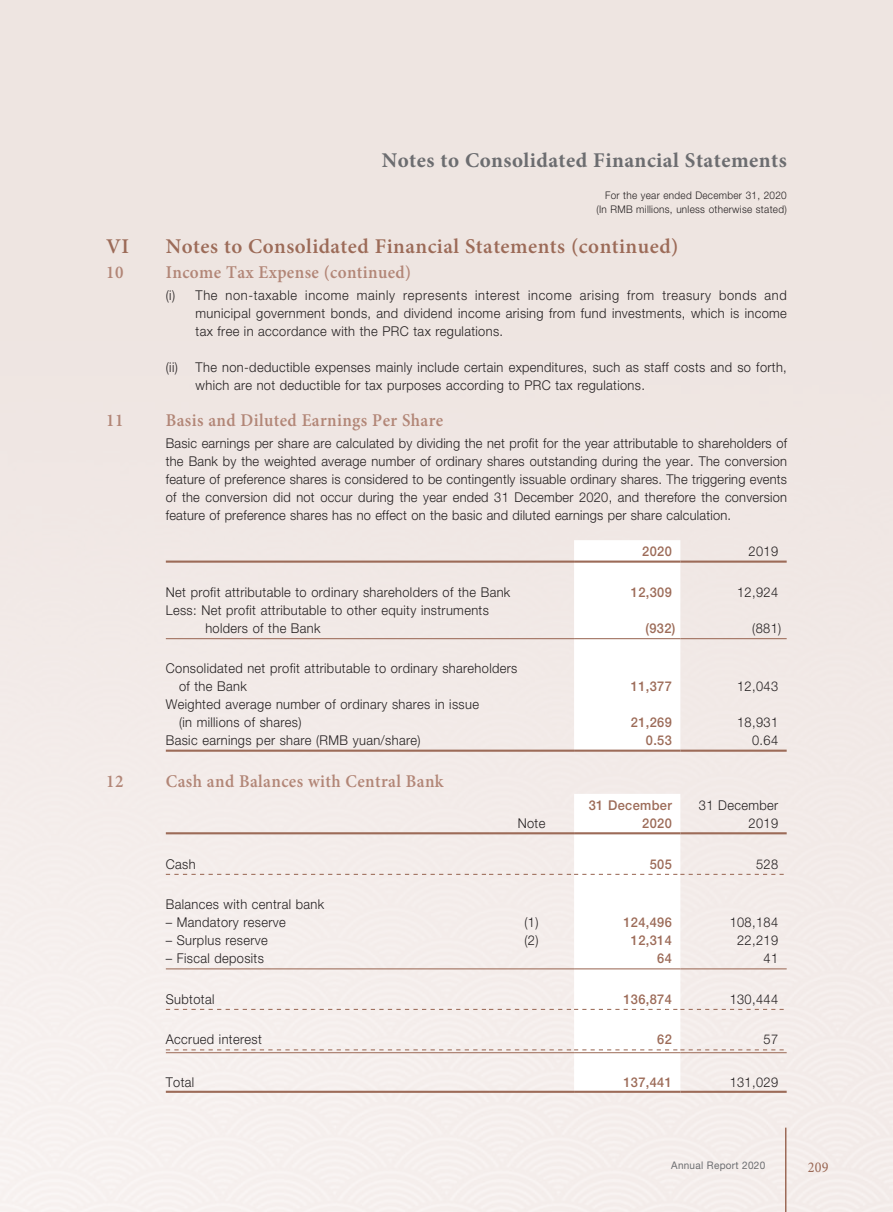
<style>
.page{position:relative;width:893px;height:1212px;background:#fff}
.page>*{position:absolute;margin:0;border:0;box-sizing:border-box;transform-origin:0 0}
.t1{font:600 21px "Minion Pro";letter-spacing:.02em;color:#9c6b58}
.t2{font:700 21px "Minion Pro";letter-spacing:.02em;color:#6c6d70}
.t3{font:600 18px "Minion Pro";letter-spacing:.02em;color:#b28677;scale:.95 1}
.t4{font:15px "Minion Pro Cn Capt";color:#9c6b58}
.t5{font:300 13.5px/18px "Helvetica Neue LT Std";letter-spacing:.03em;color:#231f20;scale:.95 1}
.t6{font:500 13.5px/18px "Helvetica Neue LT Std";letter-spacing:.03em;color:#9c6b58;text-align:right;scale:.95 1}
.t7{font:300 10.5px/13.5px "Helvetica Neue LT Std";letter-spacing:.03em;color:#231f20;text-align:right;scale:.95 1}
.t8{font:10.5px "Helvetica Neue LT Std";letter-spacing:.03em;color:#6c6d70;scale:.95 1}
</style>
<div class="page">
<hr style="left:785px;top:1127px;width:1px;height:85px;background:#9c6b58">
<svg style="left:574px;top:540px;width:106px;height:100px"></svg>
<hr style="left:166px;top:560px;width:408px;height:3px;background:#9c6b58">
<hr style="left:574px;top:560px;width:106px;height:3px;background:#9c6b58">
<hr style="left:680px;top:560px;width:107px;height:3px;background:#9c6b58">
<hr style="left:166px;top:638px;width:408px;height:1px;background:#9c6b58">
<hr style="left:574px;top:638px;width:106px;height:1px;background:#9c6b58">
<hr style="left:680px;top:638px;width:107px;height:1px;background:#9c6b58">
<hr style="left:166px;top:749px;width:408px;height:3px;background:#9c6b58">
<hr style="left:574px;top:749px;width:106px;height:3px;background:#9c6b58">
<hr style="left:680px;top:749px;width:107px;height:3px;background:#9c6b58">
<hr style="left:680px;top:832px;width:107px;height:2px;background:#9c6b58">
<hr style="left:680px;top:968px;width:107px;height:1px;background:#9c6b58">
<svg style="left:166px;top:794px;width:618px;height:297px"></svg>
<hr style="left:680px;top:1052px;width:107px;height:1px;background:#9c6b58">
<hr style="left:166px;top:1091px;width:323px;height:2px;background:#9c6b58">
<hr style="left:489px;top:1091px;width:85px;height:2px;background:#9c6b58">
<hr style="left:574px;top:1091px;width:106px;height:2px;background:#9c6b58">
<hr style="left:680px;top:1091px;width:107px;height:2px;background:#9c6b58">
<h1 class="t2" style="left:382px;top:145px;width:407px">Notes to Consolidated Financial Statements</h1>
<p class="t7" style="left:596px;top:189px;width:202px">For the year ended December 31, 2020 (In RMB millions, unless otherwise stated)</p>
<h1 class="t1" style="left:106px;top:231px;width:24px">VI</h1>
<h1 class="t1" style="left:166px;top:231px;width:514px">Notes to Consolidated Financial Statements (continued)</h1>
<h2 class="t3" style="left:106px;top:260px;width:20px">10</h2>
<h2 class="t3" style="left:166px;top:260px;width:260px">Income Tax Expense (continued)</h2>
<p class="t5" style="left:196px;top:286px;width:624px;text-align:justify;text-indent:-30px">(i) The non-taxable income mainly represents interest income arising from treasury bonds and municipal government bonds, and dividend income arising from fund investments, which is income tax free in accordance with the PRC tax regulations.</p>
<p class="t5" style="left:166px;top:358px;width:14px">(ii)</p>
<p class="t5" style="left:196px;top:358px;width:624px">The non-deductible expenses mainly include certain expenditures, such as staff costs and so forth, which are not deductible for tax purposes according to PRC tax regulations.</p>
<h2 class="t3" style="left:106px;top:408px;width:20px">11</h2>
<h2 class="t3" style="left:166px;top:408px;width:293px">Basis and Diluted Earnings Per Share</h2>
<p class="t5" style="left:166px;top:434px;width:655px;text-align:justify">Basic earnings per share are calculated by dividing the net profit for the year attributable to shareholders of the Bank by the weighted average number of ordinary shares outstanding during the year. The conversion feature of preference shares is considered to be contingently issuable ordinary shares. The triggering events of the conversion did not occur during the year ended 31 December 2020, and therefore the conversion feature of preference shares has no effect on the basic and diluted earnings per share calculation.</p>
<p class="t6" style="left:642px;top:542px;width:33px">2020</p>
<p class="t5" style="left:749px;top:542px;width:33px">2019</p>
<p class="t5" style="left:166px;top:583px;width:364px">Net profit attributable to ordinary shareholders of the Bank</p>
<p class="t6" style="left:631px;top:583px;width:45px">12,309</p>
<p class="t5" style="left:737px;top:583px;width:45px">12,924</p>
<p class="t5" style="left:205px;top:601px;width:300px;text-indent:-40px">Less: Net profit attributable to other equity instruments holders of the Bank</p>
<p class="t6" style="left:645px;top:619px;width:33px">(932)</p>
<p class="t5" style="left:752px;top:619px;width:32px">(881)</p>
<p class="t5" style="left:179px;top:659px;width:358px;text-indent:-13px">Consolidated net profit attributable to ordinary shareholders of the Bank</p>
<p class="t5" style="left:179px;top:695px;width:317px;text-indent:-13px">Weighted average number of ordinary shares in issue (in millions of shares)</p>
<p class="t6" style="left:631px;top:677px;width:45px">11,377</p>
<p class="t5" style="left:737px;top:677px;width:45px">12,043</p>
<p class="t6" style="left:631px;top:713px;width:45px">21,269</p>
<p class="t5" style="left:737px;top:713px;width:45px">18,931</p>
<p class="t5" style="left:166px;top:731px;width:270px">Basic earnings per share (RMB yuan/share)</p>
<p class="t6" style="left:646px;top:731px;width:29px">0.53</p>
<p class="t5" style="left:752px;top:731px;width:29px">0.64</p>
<h2 class="t3" style="left:106px;top:769px;width:20px">12</h2>
<h2 class="t3" style="left:166px;top:769px;width:294px">Cash and Balances with Central Bank</h2>
<p class="t5" style="left:518px;top:814px;width:31px">Note</p>
<p class="t6" style="left:589px;top:796px;width:89px">31 December<br>2020</p>
<p class="t5" style="left:699px;top:796px;width:85px;text-align:right">31 December<br>2019</p>
<p class="t5" style="left:166px;top:854px;width:33px">Cash</p>
<p class="t6" style="left:650px;top:855px;width:25px">505</p>
<p class="t5" style="left:756px;top:854px;width:25px">528</p>
<p class="t5" style="left:166px;top:895px;width:168px">Balances with central bank</p>
<p class="t5" style="left:166px;top:913px;width:128px">– Mandatory reserve</p>
<p class="t5" style="left:524px;top:913px;width:16px">(1)</p>
<p class="t6" style="left:623px;top:913px;width:53px">124,496</p>
<p class="t5" style="left:730px;top:913px;width:53px">108,184</p>
<p class="t5" style="left:166px;top:931px;width:109px">– Surplus reserve</p>
<p class="t5" style="left:524px;top:931px;width:16px">(2)</p>
<p class="t6" style="left:631px;top:931px;width:45px">12,314</p>
<p class="t5" style="left:737px;top:931px;width:45px">22,219</p>
<p class="t5" style="left:166px;top:949px;width:105px">– Fiscal deposits</p>
<p class="t6" style="left:657px;top:949px;width:17px">64</p>
<p class="t5" style="left:763px;top:949px;width:17px">41</p>
<p class="t5" style="left:166px;top:989px;width:53px">Subtotal</p>
<p class="t6" style="left:623px;top:990px;width:53px">136,874</p>
<p class="t5" style="left:730px;top:989px;width:53px">130,444</p>
<p class="t5" style="left:166px;top:1030px;width:103px">Accrued interest</p>
<p class="t6" style="left:657px;top:1030px;width:17px">62</p>
<p class="t5" style="left:763px;top:1030px;width:17px">57</p>
<p class="t5" style="left:166px;top:1072px;width:32px">Total</p>
<p class="t6" style="left:623px;top:1073px;width:53px">137,441</p>
<p class="t5" style="left:730px;top:1072px;width:53px">131,029</p>
<p class="t8" style="left:671px;top:1159px;width:100px">Annual Report 2020</p>
<p class="t4" style="left:808px;top:1159px;width:22px">209</p>
</div>
